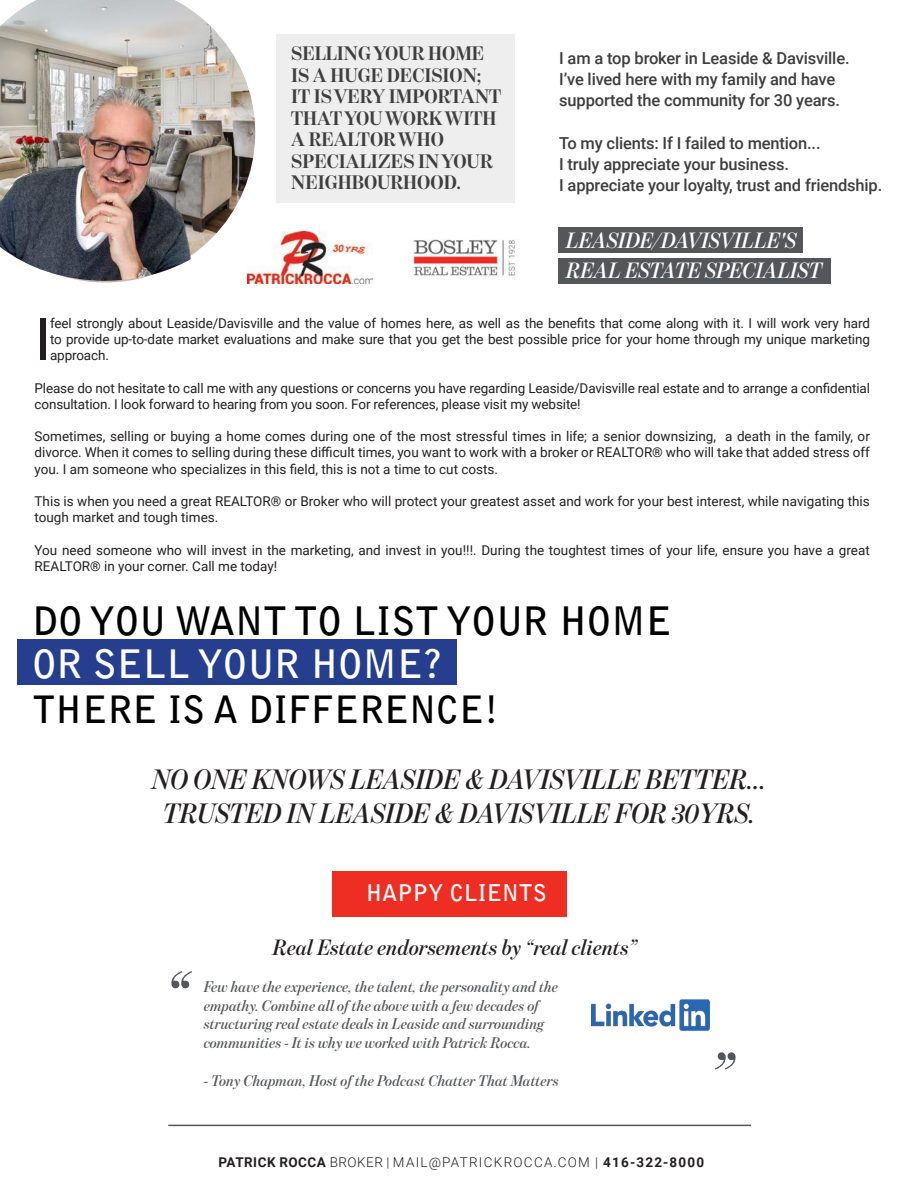
<style>
.page{position:relative;width:918px;height:1188px;background:#fff}
.page>*{position:absolute;margin:0;border:0;box-sizing:border-box;transform-origin:0 0}
.t1{font:italic 700 60px "Benton Mod Disp";color:#54575a}
.t2{font:59.1px "Roboto";color:#231f20}
.t3{font:700 39px "Bell Gothic Std";color:#000}
.t4{font:700 39px "Bell Gothic Std";color:#fff}
.t5{font:700 37.5px "Bell Gothic Std";color:#000}
.t6{font:italic 600 28.5px "Benton Mod Disp";color:#231f20}
.t7{font:700 22.95px "Bell Gothic Std";color:#fff}
.t8{font:italic 600 22.5px/30px "Benton Mod Disp";color:#fff}
.t9{font:italic 600 22.5px "Benton Mod Disp";color:#231f20}
.t10{font:700 19.95px/21.5px "Benton Mod Disp";color:#3e3e3f}
.t11{font:500 16.5px/21px "Roboto";letter-spacing:-.01em;color:#3e3e3f}
.t12{font:italic 600 15.75px/18.9px "Benton Mod Disp";color:#54575a}
.t13{font:13.5px/16.2px "Roboto";letter-spacing:-.005em;color:#231f20}
.t14{font:300 13.5px "Roboto";letter-spacing:.095em;color:#231f20}
.s1{font-weight:700}
</style>
<div class="page">
<div style="left:17px;top:640px;width:440px;height:45px;background:#253f8e"></div>
<div style="left:276px;top:34px;width:239px;height:168px;background:#eee"></div>
<svg style="left:0;top:0;width:256px;height:284px"></svg>
<img style="left:248px;top:232px;width:124px;height:52px">
<img style="left:412px;top:239px;width:104px;height:38px">
<img style="left:0;top:40px;width:222px;height:241px">
<hr style="left:168px;top:1125px;width:583px;height:1px;background:#54575a">
<div style="left:559px;top:227px;width:244px;height:25px;background:#54575a"></div>
<div style="left:559px;top:258px;width:272px;height:25px;background:#54575a"></div>
<div style="left:332px;top:871px;width:234px;height:46px;background:#ee2e22"></div>
<img style="left:591px;top:1000px;width:119px;height:30px">
<p class="t10" style="left:291px;top:43px;width:211px">SELLING YOUR HOME<br>IS A HUGE DECISION;<br>IT IS VERY IMPORTANT<br>THAT YOU WORK WITH<br>A REALTOR WHO<br>SPECIALIZES IN YOUR<br>NEIGHBOURHOOD.</p>
<p class="t11" style="left:559px;top:47px;width:292px">I am a top broker in Leaside &amp; Davisville.<br>I’ve lived here with my family and have supported the community for 30 years.</p>
<p class="t11" style="left:559px;top:132px;width:325px">To my clients: If I failed to mention...<br>I truly appreciate your business.<br>I appreciate your loyalty, trust and friendship.</p>
<p class="t8" style="left:567px;top:225px;width:257px">LEASIDE/DAVISVILLE'S<br>REAL ESTATE SPECIALIST</p>
<p class="t2" style="left:35px;top:298px;width:18px">I</p>
<p class="t13" style="left:50px;top:314px;width:821px;text-align:justify">feel strongly about Leaside/Davisville and the value of homes here, as well as the benefits that come along with it. I will work very hard to provide up-to-date market evaluations and make sure that you get the best possible price for your home through my unique marketing approach.</p>
<p class="t13" style="left:35px;top:379px;width:837px">Please do not hesitate to call me with any questions or concerns you have regarding Leaside/Davisville real estate and to arrange a confidential consultation. I look forward to hearing from you soon. For references, please visit my website!</p>
<p class="t13" style="left:35px;top:428px;width:837px;text-align:justify">Sometimes, selling or buying a home comes during one of the most stressful times in life; a senior downsizing, a death in the family, or divorce. When it comes to selling during these difficult times, you want to work with a broker or REALTOR® who will take that added stress off you. I am someone who specializes in this field, this is not a time to cut costs.</p>
<p class="t13" style="left:35px;top:493px;width:837px">This is when you need a great REALTOR® or Broker who will protect your greatest asset and work for your best interest, while navigating this tough market and tough times.</p>
<p class="t13" style="left:35px;top:541px;width:837px">You need someone who will invest in the marketing, and invest in you!!!. During the toughtest times of your life, ensure you have a great<br>REALTOR® in your corner. Call me today!</p>
<p class="t3" style="left:32px;top:597px;width:641px">DO YOU WANT TO LIST YOUR HOME</p>
<p class="t4" style="left:32px;top:640px;width:412px">OR SELL YOUR HOME?</p>
<p class="t5" style="left:32px;top:687px;width:468px">THERE IS A DIFFERENCE!</p>
<p class="t6" style="left:152px;top:763px;width:616px">NO ONE KNOWS LEASIDE &amp; DAVISVILLE BETTER...</p>
<p class="t6" style="left:164px;top:798px;width:594px">TRUSTED IN LEASIDE &amp; DAVISVILLE FOR 30YRS.</p>
<p class="t7" style="left:366px;top:878px;width:183px">HAPPY CLIENTS</p>
<p class="t1" style="left:168px;top:959px;width:24px">“</p>
<p class="t9" style="left:273px;top:935px;width:365px">Real Estate endorsements by “real clients”</p>
<p class="t12" style="left:204px;top:977px;width:356px">Few have the experience, the talent, the personality and the empathy. Combine all of the above with a few decades of structuring real estate deals in Leaside and surrounding communities - It is why we worked with Patrick Rocca.</p>
<p class="t12" style="left:204px;top:1071px;width:357px">- Tony Chapman, Host of the Podcast Chatter That Matters</p>
<p class="t1" style="left:710px;top:1040px;width:24px">”</p>
<p class="t14" style="left:219px;top:1153px;width:487px"><span class="s1">PATRICK ROCCA</span> BROKER | MAIL@PATRICKROCCA.COM | <span class="s1">416-322-8000</span></p>
</div>
